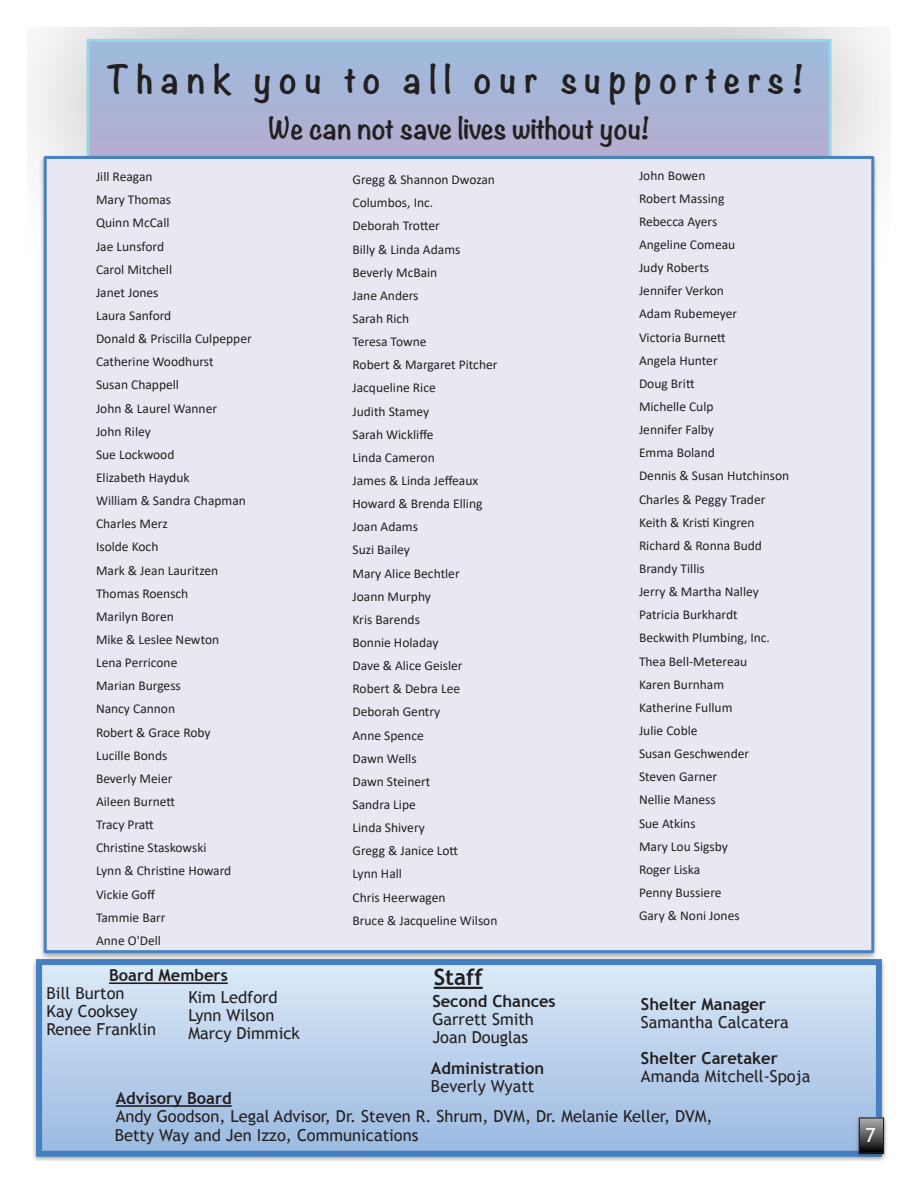
<style>
.page{position:relative;width:918px;height:1188px;background:#fff}
.page>*{position:absolute;margin:0;border:0;box-sizing:border-box;transform-origin:0 0}
.t1{font:700 34.5px "Noteworthy";letter-spacing:.22em;color:#231f20}
.t2{font:700 27px "Noteworthy";letter-spacing:-.01em;color:#231f20}
.t3{font:700 22.5px "Trebuchet MS";color:#231f20}
.t4{font:19.5px "Trebuchet MS";color:#fff}
.t5{font:16.5px/18px "Trebuchet MS";color:#231f20}
.t6{font:700 16.5px "Trebuchet MS";color:#231f20}
.t7{font:13.5px/23.1px "Calibri";color:#231f20}
</style>
<div class="page">
<img style="left:33px;top:960px;width:852px;height:201px">
<div style="left:39px;top:962px;width:840px;height:192px;background:linear-gradient(to bottom,#dbeaf7,#9bb9e1)"></div>
<div style="left:36px;top:959px;width:846px;height:198px;border:6px solid #457fc1"></div>
<hr style="left:116px;top:1105px;width:116px;height:2px;background:#231f20">
<img style="left:28px;top:27px;width:860px;height:127px">
<div style="left:88px;top:40px;width:742px;height:118px;background:#a9b5d6"></div>
<div style="left:87px;top:39px;width:744px;height:121px;border:3px solid #99d4e3"></div>
<img style="left:39px;top:154px;width:840px;height:806px">
<div style="left:45px;top:158px;width:828px;height:794px;background:#e9e7f2"></div>
<img style="left:854px;top:1116px;width:33px;height:45px">
<svg style="left:861px;top:1119px;width:21px;height:33px"></svg>
<div style="left:859px;top:1117px;width:25px;height:37px;border:1px solid #231f20"></div>
<hr style="left:109px;top:982px;width:119px;height:2px;background:#231f20">
<hr style="left:434px;top:987px;width:49px;height:2px;background:#231f20">
<h1 class="t1" style="left:107px;top:49px;width:699px">Thank you to all our supporters!</h1>
<h2 class="t2" style="left:268px;top:105px;width:383px">We can not save lives without you!</h2>
<p class="t7" style="left:96px;top:165px;width:157px">Jill Reagan<br>Mary Thomas<br>Quinn McCall<br>Jae Lunsford<br>Carol Mitchell<br>Janet Jones<br>Laura Sanford<br>Donald &amp; Priscilla Culpepper<br>Catherine Woodhurst<br>Susan Chappell<br>John &amp; Laurel Wanner<br>John Riley<br>Sue Lockwood<br>Elizabeth Hayduk<br>William &amp; Sandra Chapman<br>Charles Merz<br>Isolde Koch<br>Mark &amp; Jean Lauritzen<br>Thomas Roensch<br>Marilyn Boren<br>Mike &amp; Leslee Newton<br>Lena Perricone<br>Marian Burgess<br>Nancy Cannon<br>Robert &amp; Grace Roby<br>Lucille Bonds<br>Beverly Meier<br>Aileen BurneC<br>Tracy PraC<br>Chris@ne Staskowski<br>Lynn &amp; Chris@ne Howard<br>Vickie Goff<br>Tammie Barr<br>Anne O'Dell</p>
<p class="t7" style="left:352px;top:168px;width:147px">Gregg &amp; Shannon Dwozan<br>Columbos, Inc.<br>Deborah TroCer<br>Billy &amp; Linda Adams<br>Beverly McBain<br>Jane Anders<br>Sarah Rich<br>Teresa Towne<br>Robert &amp; Margaret Pitcher<br>Jacqueline Rice<br>Judith Stamey<br>Sarah Wickliffe<br>Linda Cameron<br>James &amp; Linda Jeffeaux<br>Howard &amp; Brenda Elling<br>Joan Adams<br>Suzi Bailey<br>Mary Alice Bechtler<br>Joann Murphy<br>Kris Barends<br>Bonnie Holaday<br>Dave &amp; Alice Geisler<br>Robert &amp; Debra Lee<br>Deborah Gentry<br>Anne Spence<br>Dawn Wells<br>Dawn Steinert<br>Sandra Lipe<br>Linda Shivery<br>Gregg &amp; Janice LoC<br>Lynn Hall<br>Chris Heerwagen<br>Bruce &amp; Jacqueline Wilson</p>
<p class="t7" style="left:639px;top:163px;width:152px">John Bowen<br>Robert Massing<br>Rebecca Ayers<br>Angeline Comeau<br>Judy Roberts<br>Jennifer Verkon<br>Adam Rubemeyer<br>Victoria BurneC<br>Angela Hunter<br>Doug BriC<br>Michelle Culp<br>Jennifer Falby<br>Emma Boland<br>Dennis &amp; Susan Hutchinson<br>Charles &amp; Peggy Trader<br>Keith &amp; Kris@ Kingren<br>Richard &amp; Ronna Budd<br>Brandy Tillis<br>Jerry &amp; Martha Nalley<br>Patricia Burkhardt<br>Beckwith Plumbing, Inc.<br>Thea Bell-Metereau<br>Karen Burnham<br>Katherine Fullum<br>Julie Coble<br>Susan Geschwender<br>Steven Garner<br>Nellie Maness<br>Sue Atkins<br>Mary Lou Sigsby<br>Roger Liska<br>Penny Bussiere<br>Gary &amp; Noni Jones</p>
<p class="t6" style="left:109px;top:965px;width:120px">Board Members</p>
<p class="t5" style="left:47px;top:985px;width:111px">Bill Burton<br>Kay Cooksey<br>Renee Franklin</p>
<p class="t6" style="left:432px;top:991px;width:125px">Second Chances</p>
<h3 class="t3" style="left:434px;top:963px;width:51px">Staff</h3>
<p class="t5" style="left:188px;top:988px;width:113px">Kim Ledford<br>Lynn Wilson<br>Marcy Dimmick</p>
<p class="t6" style="left:641px;top:994px;width:127px">Shelter Manager</p>
<p class="t5" style="left:641px;top:1013px;width:149px">Samantha Calcatera</p>
<p class="t6" style="left:641px;top:1048px;width:138px">Shelter Caretaker</p>
<p class="t5" style="left:641px;top:1067px;width:171px">Amanda Mitchell-Spoja</p>
<p class="t5" style="left:432px;top:1010px;width:103px">Garrett Smith<br>Joan Douglas</p>
<p class="t6" style="left:431px;top:1058px;width:115px">Administration</p>
<p class="t5" style="left:431px;top:1077px;width:105px">Beverly Wyatt</p>
<p class="t6" style="left:116px;top:1088px;width:117px">Advisory Board</p>
<p class="t5" style="left:116px;top:1107px;width:598px">Andy Goodson, Legal Advisor, Dr. Steven R. Shrum, DVM, Dr. Melanie Keller, DVM,</p>
<p class="t5" style="left:115px;top:1126px;width:305px">Betty Way and Jen Izzo, Communications</p>
<h3 class="t4" style="left:866px;top:1124px;width:12px">7</h3>
</div>
